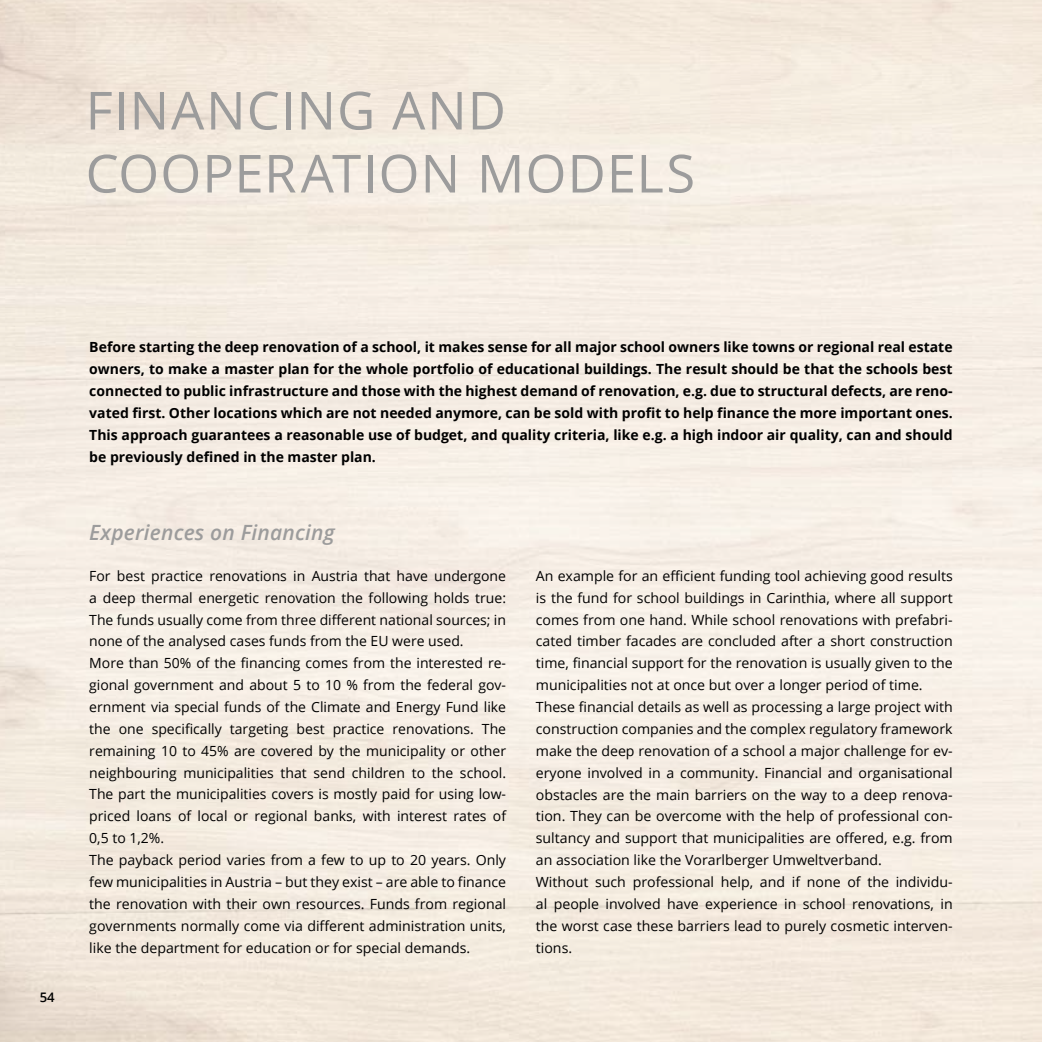
<style>
.page{position:relative;width:1042px;height:1042px;background:#fff}
.page>*{position:absolute;margin:0;border:0;box-sizing:border-box;transform-origin:0 0}
.t1{font:52.5px/63px "Open Sans";letter-spacing:.02em;color:#9c9c9c}
.t2{font:italic 600 21px "Open Sans";letter-spacing:.01em;color:#9c9c9c}
.t3{font:14px/21.9px "Open Sans";color:#000}
.t4{font:700 14px/21.9px "Open Sans";color:#000;text-align:justify}
.t5{font:600 13.12px "Open Sans";color:#000}
</style>
<div class="page">
<h1 class="t1" style="left:86px;top:78px;width:611px">FINANCING AND<br>COOPERATION MODELS</h1>
<p class="t5" style="left:40px;top:988px;width:16px">54</p>
<p class="t4" style="left:89px;top:336px;width:865px">Before starting the deep renovation of a school, it makes sense for all major school owners like towns or regional real estate owners, to make a master plan for the whole portfolio of educational buildings. The result should be that the schools best connected to public infrastructure and those with the highest demand of renovation, e.g. due to structural defects, are reno&shy;vated first. Other locations which are not needed anymore, can be sold with profit to help finance the more important ones.<br>This approach guarantees a reasonable use of budget, and quality criteria, like e.g. a high indoor air quality, can and should be previously defined in the master plan.</p>
<h2 class="t2" style="left:89px;top:518px;width:247px">Experiences on Financing</h2>
<p class="t3" style="left:89px;top:564px;width:418px">For best practice renovations in Austria that have undergone a deep thermal energetic renovation the following holds true:<br>The funds usually come from three different national sources; in none of the analysed cases funds from the EU were used.<br>More than 50% of the financing comes from the interested re&shy;gional government and about 5 to 10 % from the federal gov&shy;ernment via special funds of the Climate and Energy Fund like the one specifically targeting best practice renovations. The remaining 10 to 45% are covered by the municipality or other neighbouring municipalities that send children to the school.<br>The part the municipalities covers is mostly paid for using low&shy;priced loans of local or regional banks, with interest rates of 0,5 to 1,2%.<br>The payback period varies from a few to up to 20 years. Only few municipalities in Austria – but they exist – are able to finance the renovation with their own resources. Funds from regional governments normally come via different administration units, like the department for education or for special demands.</p>
<p class="t3" style="left:536px;top:564px;width:418px">An example for an efficient funding tool achieving good results is the fund for school buildings in Carinthia, where all support comes from one hand. While school renovations with prefabri&shy;cated timber facades are concluded after a short construction time, financial support for the renovation is usually given to the municipalities not at once but over a longer period of time.<br>These financial details as well as processing a large project with construction companies and the complex regulatory framework make the deep renovation of a school a major challenge for ev&shy;eryone involved in a community. Financial and organisational obstacles are the main barriers on the way to a deep renova&shy;tion. They can be overcome with the help of professional con&shy;sultancy and support that municipalities are offered, e.g. from an association like the Vorarlberger Umweltverband.<br>Without such professional help, and if none of the individu&shy;al people involved have experience in school renovations, in the worst case these barriers lead to purely cosmetic interven&shy;tions.</p>
</div>
